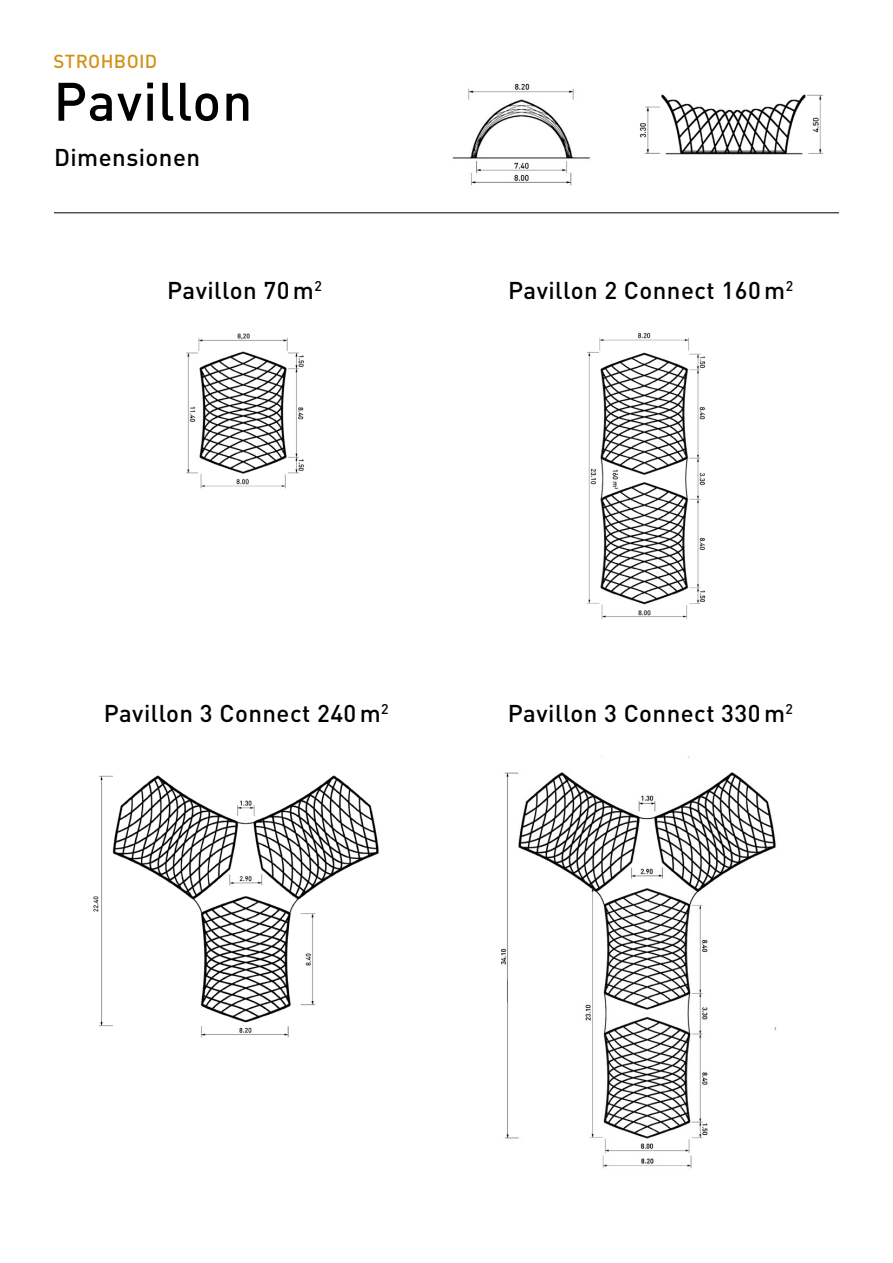
<style>
.page{position:relative;width:893px;height:1263px;background:#fff}
.page>*{position:absolute;margin:0;border:0;box-sizing:border-box;transform-origin:0 0}
.t1{font:500 53.25px "DIN Pro";letter-spacing:.02em;color:#000}
.t2{font:500 24px "DIN Pro";letter-spacing:.02em;color:#000}
.t3{font:500 18.6px "DIN Pro";letter-spacing:.02em;color:#d49117}
</style>
<div class="page">
<img style="left:586px;top:333px;width:119px;height:286px">
<img style="left:501px;top:756px;width:275px;height:413px">
<img style="left:440px;top:83px;width:160px;height:130px">
<img style="left:186px;top:333px;width:118px;height:156px">
<img style="left:639px;top:94px;width:185px;height:61px">
<img style="left:93px;top:775px;width:286px;height:263px">
<hr style="left:54px;top:213px;width:785px;height:1px;background:#000">
<p class="t3" style="left:54px;top:49px;width:105px">STROHBOID</p>
<h1 class="t1" style="left:54px;top:65px;width:200px">Pavillon</h1>
<p class="t2" style="left:54px;top:141px;width:148px">Dimensionen</p>
<p class="t2" style="left:167px;top:274px;width:156px">Pavillon 70 m<sup>2</sup></p>
<p class="t2" style="left:508px;top:274px;width:287px">Pavillon 2 Connect 160 m<sup>2</sup></p>
<p class="t2" style="left:104px;top:697px;width:287px">Pavillon 3 Connect 240 m<sup>2</sup></p>
<p class="t2" style="left:508px;top:697px;width:287px">Pavillon 3 Connect 330 m<sup>2</sup></p>
</div>
